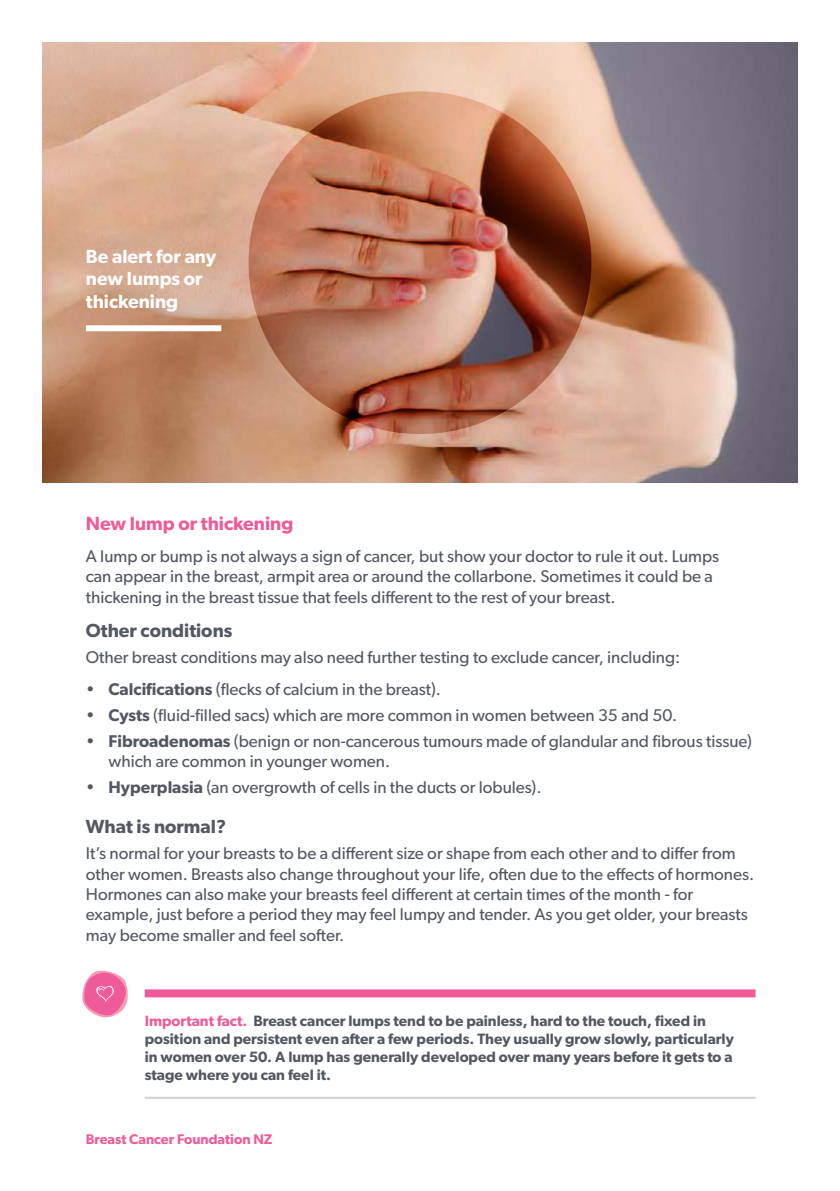
<style>
.page{position:relative;width:840px;height:1191px;background:#fff}
.page>*{position:absolute;margin:0;border:0;box-sizing:border-box;transform-origin:0 0}
.t1{font:600 19px/22.8px "Gibson";color:#fff}
.t2{font:600 19px "Gibson";color:#525761}
.t3{font:600 19px "Gibson";color:#ef5b99}
.t4{font:17px/20.4px "Gibson";color:#525761}
.t5{font:600 15px/18px "Gibson";color:#525761}
.t6{font:600 14px "Gibson";color:#ef5b99}
.s1{font-weight:600}
.s2{color:#ef5b99}
</style>
<div class="page">
<div style="left:145px;top:989px;width:610px;height:8px;background:#ef5b99"></div>
<hr style="left:145px;top:1096px;width:610px;height:2px;background:#cfcfd3">
<svg style="left:82px;top:970px;width:46px;height:47px"></svg>
<img style="left:43px;top:43px;width:754px;height:440px">
<img style="left:248px;top:91px;width:343px;height:343px;border-radius:171px">
<div style="left:86px;top:325px;width:135px;height:6px;background:#fff"></div>
<p class="t1" style="left:86px;top:244px;width:132px">Be alert for any new lumps or thickening</p>
<p class="t3" style="left:86px;top:512px;width:209px">New lump or thickening</p>
<p class="t4" style="left:86px;top:545px;width:634px">A lump or bump is not always a sign of cancer, but show your doctor to rule it out. Lumps can appear in the breast, armpit area or around the collarbone. Sometimes it could be a thickening in the breast tissue that feels different to the rest of your breast.</p>
<p class="t2" style="left:86px;top:619px;width:148px">Other conditions</p>
<p class="t4" style="left:86px;top:646px;width:595px">Other breast conditions may also need further testing to exclude cancer, including:</p>
<p class="t4" style="left:86px;top:678px;width:356px">• <span class="s1">Calcifications</span> (flecks of calcium in the breast).</p>
<p class="t4" style="left:86px;top:704px;width:592px">• <span class="s1">Cysts</span> (fluid-filled sacs) which are more common in women between 35 and 50.</p>
<p class="t4" style="left:108px;top:730px;width:644px;text-indent:-23px">• <span class="s1">Fibroadenomas</span> (benign or non-cancerous tumours made of glandular and fibrous tissue) which are common in younger women.</p>
<p class="t4" style="left:86px;top:777px;width:457px">• <span class="s1">Hyperplasia</span> (an overgrowth of cells in the ducts or lobules).</p>
<p class="t2" style="left:86px;top:815px;width:142px">What is normal?</p>
<p class="t4" style="left:86px;top:843px;width:669px">It’s normal for your breasts to be a different size or shape from each other and to differ from other women. Breasts also change throughout your life, often due to the effects of hormones.<br>Hormones can also make your breasts feel different at certain times of the month - for example, just before a period they may feel lumpy and tender. As you get older, your breasts may become smaller and feel softer.</p>
<p class="t5" style="left:145px;top:1011px;width:590px"><span class="s2">Important fact.</span> Breast cancer lumps tend to be painless, hard to the touch, fixed in position and persistent even after a few periods. They usually grow slowly, particularly in women over 50. A lump has generally developed over many years before it gets to a stage where you can feel it.</p>
<p class="t6" style="left:86px;top:1130px;width:188px">Breast Cancer Foundation NZ</p>
</div>
